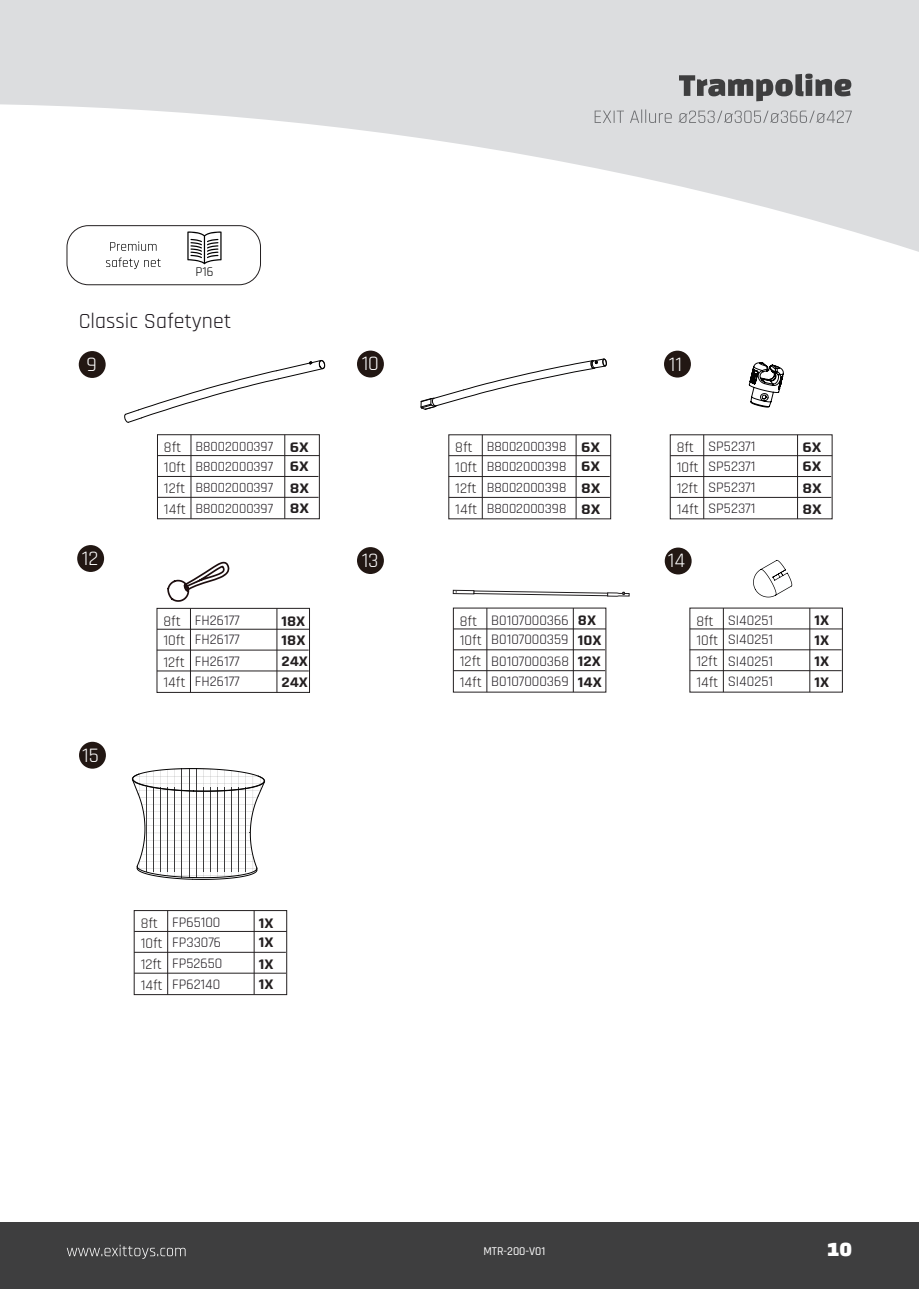
<style>
.page{position:relative;width:919px;height:1289px;background:#fff}
.page>*{position:absolute;margin:0;border:0;box-sizing:border-box;transform-origin:0 0}
.t1{font:21.75px "Rajdhani";color:#1e191f}
.t2{font:21px "Changa One";color:#fff}
.t3{font:20.7px "Rajdhani";color:#fff}
.t4{font:700 14.85px "Rajdhani";color:#231f20;scale:1.13 1}
.t5{font:700 14.85px "Rajdhani";color:#231f20;scale:1.2 1}
.t6{font:14.55px/19.5px "Rajdhani";color:#1e191f}
.t7{font:14.1px/19.5px "Rajdhani";color:#1e191f}
.t8{font:13.5px "Rajdhani";color:#000001}
.t9{font:500 12px "Rajdhani";color:#fff}
.s1{font-size:14.85px;color:#231f20}
.s2{font-weight:700;font-size:14.85px;color:#231f20}
</style>
<div class="page">
<div style="left:0;top:1222px;width:918px;height:66px;background:#3e3e3f"></div>
<svg style="left:0;top:0;width:918px;height:252px;fill:#dcdddf"></svg>
<svg style="left:124px;top:360px;width:201px;height:63px"></svg>
<div style="left:79px;top:351px;width:27px;height:27px;background:#221713;border-radius:50%"></div>
<div style="left:157px;top:434px;width:162px;height:85px;border:1px solid #231f20"></div>
<hr style="left:157px;top:455px;width:162px;height:1px;background:#231f20">
<hr style="left:157px;top:476px;width:161px;height:1px;background:#231f20">
<hr style="left:157px;top:497px;width:161px;height:1px;background:#231f20">
<hr style="left:191px;top:435px;width:1px;height:84px;background:#231f20">
<hr style="left:284px;top:435px;width:1px;height:84px;background:#231f20">
<div style="left:357px;top:350px;width:27px;height:27px;background:#221713;border-radius:50%"></div>
<svg style="left:420px;top:358px;width:187px;height:52px"></svg>
<hr style="left:449px;top:455px;width:161px;height:1px;background:#231f20">
<hr style="left:448px;top:476px;width:161px;height:1px;background:#231f20">
<hr style="left:449px;top:497px;width:161px;height:1px;background:#231f20">
<hr style="left:482px;top:435px;width:1px;height:84px;background:#231f20">
<hr style="left:575px;top:435px;width:1px;height:84px;background:#231f20">
<div style="left:664px;top:350px;width:26px;height:27px;background:#221713;border-radius:50%"></div>
<svg style="left:748px;top:362px;width:36px;height:46px"></svg>
<hr style="left:670px;top:455px;width:162px;height:1px;background:#231f20">
<hr style="left:670px;top:476px;width:161px;height:1px;background:#231f20">
<hr style="left:670px;top:497px;width:161px;height:1px;background:#231f20">
<hr style="left:703px;top:435px;width:1px;height:84px;background:#231f20">
<hr style="left:797px;top:435px;width:1px;height:84px;background:#231f20">
<div style="left:77px;top:545px;width:27px;height:27px;background:#221713;border-radius:50%"></div>
<svg style="left:167px;top:562px;width:62px;height:40px"></svg>
<div style="left:157px;top:608px;width:153px;height:84px;border:1px solid #231f20"></div>
<hr style="left:157px;top:629px;width:152px;height:1px;background:#231f20">
<hr style="left:157px;top:650px;width:151px;height:1px;background:#231f20">
<hr style="left:157px;top:670px;width:152px;height:1px;background:#231f20">
<hr style="left:190px;top:608px;width:1px;height:84px;background:#231f20">
<hr style="left:277px;top:608px;width:1px;height:84px;background:#231f20">
<div style="left:453px;top:590px;width:21px;height:4px;border:1px solid #211e20"></div>
<svg style="left:473px;top:590px;width:156px;height:7px"></svg>
<div style="left:357px;top:547px;width:27px;height:27px;background:#221713;border-radius:50%"></div>
<hr style="left:453px;top:628px;width:153px;height:1px;background:#231f20">
<hr style="left:453px;top:649px;width:152px;height:1px;background:#231f20">
<hr style="left:453px;top:670px;width:152px;height:1px;background:#231f20">
<hr style="left:486px;top:608px;width:1px;height:84px;background:#231f20">
<hr style="left:573px;top:608px;width:1px;height:84px;background:#231f20">
<div style="left:664px;top:547px;width:27px;height:27px;background:#221713;border-radius:50%"></div>
<svg style="left:753px;top:560px;width:39px;height:37px"></svg>
<hr style="left:689px;top:628px;width:153px;height:1px;background:#231f20">
<hr style="left:689px;top:649px;width:152px;height:1px;background:#231f20">
<hr style="left:689px;top:670px;width:152px;height:1px;background:#231f20">
<hr style="left:723px;top:608px;width:1px;height:84px;background:#231f20">
<hr style="left:809px;top:608px;width:1px;height:84px;background:#231f20">
<svg style="left:132px;top:768px;width:133px;height:112px"></svg>
<div style="left:79px;top:741px;width:27px;height:27px;background:#221713;border-radius:50%"></div>
<div style="left:134px;top:910px;width:153px;height:84px;border:1px solid #231f20"></div>
<hr style="left:134px;top:931px;width:153px;height:1px;background:#231f20">
<hr style="left:134px;top:952px;width:152px;height:1px;background:#231f20">
<hr style="left:134px;top:972px;width:152px;height:1px;background:#231f20">
<hr style="left:167px;top:910px;width:1px;height:84px;background:#231f20">
<hr style="left:254px;top:910px;width:1px;height:84px;background:#231f20">
<div style="left:67px;top:225px;width:194px;height:60px;border:1px solid #231f20;border-radius:21px"></div>
<svg style="left:187px;top:231px;width:34px;height:33px"></svg>
<svg style="left:106px;top:257px;width:55px;height:12px"></svg>
<svg style="left:110px;top:241px;width:46px;height:10px"></svg>
<svg style="left:67px;top:1244px;width:118px;height:14px"></svg>
<svg style="left:594px;top:109px;width:257px;height:14px;background:#c6c7ca"></svg>
<svg style="left:679px;top:74px;width:172px;height:27px;background:#929394"></svg>
<p class="t8" style="left:195px;top:266px;width:20px">P16</p>
<h1 class="t1" style="left:79px;top:313px;width:154px">Classic Safetynet</h1>
<h3 class="t3" style="left:86px;top:356px;width:12px">9</h3>
<h3 class="t3" style="left:82px;top:550px;width:18px">12</h3>
<h3 class="t3" style="left:82px;top:747px;width:18px">15</h3>
<p class="t7" style="left:164px;top:437px;width:146px"><span class="s1">8ft</span> B8002000397 <span class="s2">6X<br></span><span class="s1">10ft</span> B8002000397 <span class="s2">6X</span></p>
<p class="t7" style="left:164px;top:478px;width:146px;line-height:20.5px"><span class="s1">12ft</span> B8002000397 <span class="s2">8X<br></span><span class="s1">14ft</span> B8002000397 <span class="s2">8X</span></p>
<p class="t6" style="left:163px;top:611px;width:78px"><span class="s1">8ft</span> FH26177</p>
<p class="t4" style="left:281px;top:612px;width:23px">18X</p>
<p class="t6" style="left:163px;top:630px;width:78px"><span class="s1">10ft</span> FH26177</p>
<p class="t4" style="left:281px;top:631px;width:23px">18X</p>
<p class="t6" style="left:163px;top:652px;width:78px"><span class="s1">12ft</span> FH26177</p>
<p class="t4" style="left:281px;top:652px;width:25px">24X</p>
<p class="t6" style="left:163px;top:672px;width:78px"><span class="s1">14ft</span> FH26177</p>
<p class="t4" style="left:281px;top:673px;width:25px">24X</p>
<h3 class="t3" style="left:362px;top:356px;width:19px">10</h3>
<h3 class="t3" style="left:362px;top:552px;width:18px">13</h3>
<p class="t6" style="left:141px;top:913px;width:81px"><span class="s1">8ft</span> FP65100</p>
<p class="t4" style="left:259px;top:914px;width:14px">1X</p>
<p class="t6" style="left:141px;top:932px;width:82px"><span class="s1">10ft</span> FP33076</p>
<p class="t4" style="left:259px;top:933px;width:14px">1X</p>
<p class="t6" style="left:141px;top:954px;width:83px"><span class="s1">12ft</span> FP52650</p>
<p class="t4" style="left:259px;top:954px;width:14px">1X</p>
<p class="t6" style="left:141px;top:974px;width:81px"><span class="s1">14ft</span> FP62140</p>
<p class="t4" style="left:259px;top:975px;width:14px">1X</p>
<p class="t7" style="left:455px;top:437px;width:146px"><span class="s1">8ft</span> B8002000398 <span class="s2">6X<br></span><span class="s1">10ft</span> B8002000398 <span class="s2">6X</span></p>
<p class="t7" style="left:455px;top:478px;width:146px;line-height:20.5px"><span class="s1">12ft</span> B8002000398 <span class="s2">8X<br></span><span class="s1">14ft</span> B8002000398 <span class="s2">8X</span></p>
<p class="t6" style="left:460px;top:610px;width:143px"><span class="s1">8ft</span> B0107000366 <span class="s2">8X<br></span><span class="s1">10ft</span> B0107000359 <span class="s2">10X</span></p>
<p class="t6" style="left:460px;top:651px;width:143px;line-height:20.5px"><span class="s1">12ft</span> B0107000368 <span class="s2">12X<br></span><span class="s1">14ft</span> B0107000369 <span class="s2">14X</span></p>
<h3 class="t3" style="left:668px;top:356px;width:15px">11</h3>
<p class="t6" style="left:676px;top:437px;width:80px"><span class="s1">8ft</span> SP52371</p>
<p class="t5" style="left:802px;top:438px;width:17px">6X</p>
<p class="t6" style="left:676px;top:457px;width:80px"><span class="s1">10ft</span> SP52371</p>
<p class="t5" style="left:802px;top:457px;width:17px">6X</p>
<p class="t6" style="left:676px;top:478px;width:80px"><span class="s1">12ft</span> SP52371</p>
<p class="t5" style="left:802px;top:479px;width:18px">8X</p>
<p class="t6" style="left:676px;top:499px;width:80px"><span class="s1">14ft</span> SP52371</p>
<p class="t5" style="left:802px;top:499px;width:18px">8X</p>
<h3 class="t3" style="left:668px;top:553px;width:19px">14</h3>
<p class="t6" style="left:696px;top:610px;width:78px"><span class="s1">8ft</span> SI40251</p>
<p class="t4" style="left:814px;top:611px;width:14px">1X</p>
<p class="t6" style="left:696px;top:630px;width:78px"><span class="s1">10ft</span> SI40251</p>
<p class="t4" style="left:814px;top:631px;width:14px">1X</p>
<p class="t6" style="left:696px;top:651px;width:78px"><span class="s1">12ft</span> SI40251</p>
<p class="t4" style="left:814px;top:652px;width:14px">1X</p>
<p class="t6" style="left:696px;top:672px;width:78px"><span class="s1">14ft</span> SI40251</p>
<p class="t4" style="left:814px;top:673px;width:14px">1X</p>
<p class="t9" style="left:483px;top:1246px;width:63px">MTR-200-V01</p>
<h2 class="t2" style="left:826px;top:1235px;width:27px">10</h2>
</div>
